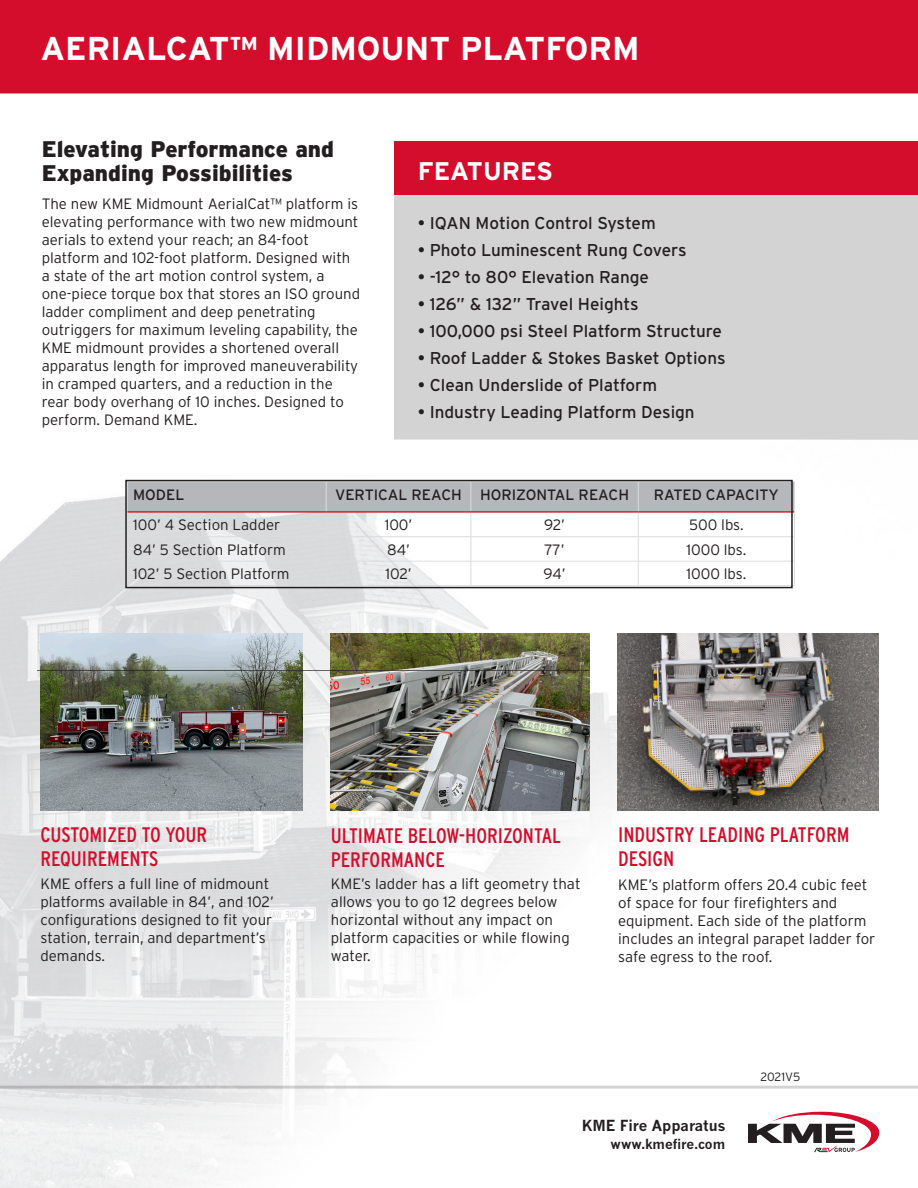
<style>
.page{position:relative;width:918px;height:1188px;background:#fff}
.page>*{position:absolute;margin:0;border:0;box-sizing:border-box;transform-origin:0 0}
.t1{font:700 33px "Interstate";color:#fff}
.t2{font:700 25.5px "Interstate";color:#fff}
.t3{font:900 22.5px/24px "Interstate";color:#231f20}
.t4{font:condensed 21px/24px "Interstate";color:#d30d2b}
.t5{font:17.1px "Interstate";color:#231f20}
.t6{font:300 15px/18px "Interstate";color:#231f20}
.t7{font:15px "Interstate";color:#231f20}
.t8{font:700 15px "News Gothic MT Std";color:#231f20}
.t9{font:700 13.5px "News Gothic MT Std";color:#231f20}
.t10{font:300 12px "Interstate";color:#231f20}
</style>
<div class="page">
<div style="left:394px;top:195px;width:524px;height:245px;background:#d3d3d3"></div>
<img style="left:0;top:479px;width:918px;height:709px">
<img style="left:40px;top:634px;width:262px;height:176px">
<div style="left:0;top:0;width:918px;height:94px;background:#d30d2b"></div>
<hr style="left:0;top:1086px;width:918px;height:3px;background:#231f20">
<svg style="left:748px;top:1112px;width:131px;height:40px"></svg>
<img style="left:618px;top:634px;width:261px;height:176px">
<img style="left:331px;top:634px;width:259px;height:176px">
<hr style="left:37px;top:670px;width:553px;height:1px;background:#231f20">
<div style="left:394px;top:141px;width:524px;height:54px;background:#d30d2b"></div>
<hr style="left:638px;top:585px;width:157px;height:1px;background:#dcdddf">
<hr style="left:638px;top:481px;width:157px;height:1px;background:#dcdddf">
<svg style="left:128px;top:482px;width:667px;height:103px"></svg>
<hr style="left:794px;top:482px;width:1px;height:30px;background:#dcdddf">
<hr style="left:128px;top:511px;width:198px;height:2px;background:#d1232a">
<hr style="left:326px;top:511px;width:145px;height:2px;background:#d1232a">
<hr style="left:471px;top:511px;width:167px;height:2px;background:#d1232a">
<hr style="left:638px;top:511px;width:156px;height:2px;background:#d1232a">
<div style="left:125px;top:480px;width:668px;height:108px;border:2px solid #231f20"></div>
<p class="t1" style="left:40px;top:28px;width:601px">AERIALCAT™ MIDMOUNT PLATFORM</p>
<p class="t3" style="left:42px;top:137px;width:294px">Elevating Performance and<br>Expanding Possibilities</p>
<p class="t6" style="left:42px;top:195px;width:320px">The new KME Midmount AerialCat™ platform is elevating performance with two new midmount aerials to extend your reach; an 84-foot platform and 102-foot platform. Designed with a state of the art motion control system, a one-piece torque box that stores an ISO ground ladder compliment and deep penetrating outriggers for maximum leveling capability, the KME midmount provides a shortened overall apparatus length for improved maneuverability in cramped quarters, and a reduction in the rear body overhang of 10 inches. Designed to perform. Demand KME.</p>
<p class="t2" style="left:418px;top:155px;width:137px">FEATURES</p>
<p class="t5" style="left:418px;top:212px;width:239px">• IQAN Motion Control System</p>
<p class="t5" style="left:418px;top:239px;width:270px">• Photo Luminescent Rung Covers</p>
<p class="t5" style="left:418px;top:266px;width:233px">• -12° to 80° Elevation Range</p>
<p class="t5" style="left:418px;top:293px;width:223px">• 126” &amp; 132” Travel Heights</p>
<p class="t5" style="left:418px;top:320px;width:306px">• 100,000 psi Steel Platform Structure</p>
<p class="t5" style="left:418px;top:348px;width:309px">• Roof Ladder &amp; Stokes Basket Options</p>
<p class="t5" style="left:418px;top:375px;width:241px">• Clean Underslide of Platform</p>
<p class="t5" style="left:418px;top:402px;width:278px">• Industry Leading Platform Design</p>
<p class="t7" style="left:133px;top:485px;width:53px">MODEL</p>
<p class="t7" style="left:335px;top:485px;width:128px">VERTICAL REACH</p>
<p class="t7" style="left:480px;top:485px;width:151px">HORIZONTAL REACH</p>
<p class="t7" style="left:654px;top:485px;width:127px">RATED CAPACITY</p>
<p class="t6" style="left:133px;top:516px;width:149px">100’ 4 Section Ladder</p>
<p class="t6" style="left:385px;top:516px;width:29px">100’</p>
<p class="t6" style="left:544px;top:516px;width:23px">92’</p>
<p class="t6" style="left:689px;top:516px;width:56px">500 lbs.</p>
<p class="t6" style="left:133px;top:540px;width:154px">84’ 5 Section Platform</p>
<p class="t6" style="left:387px;top:540px;width:24px">84’</p>
<p class="t6" style="left:544px;top:540px;width:22px">77’</p>
<p class="t6" style="left:686px;top:540px;width:61px">1000 lbs.</p>
<p class="t6" style="left:133px;top:565px;width:158px">102’ 5 Section Platform</p>
<p class="t6" style="left:385px;top:565px;width:28px">102’</p>
<p class="t6" style="left:544px;top:565px;width:24px">94’</p>
<p class="t6" style="left:686px;top:565px;width:61px">1000 lbs.</p>
<p class="t4" style="left:40px;top:823px;width:168px">CUSTOMIZED TO YOUR<br>REQUIREMENTS</p>
<p class="t6" style="left:40px;top:874px;width:235px">KME offers a full line of midmount platforms available in 84’, and 102’ configurations designed to fit your station, terrain, and department’s demands.</p>
<p class="t4" style="left:331px;top:823px;width:231px">ULTIMATE BELOW-HORIZONTAL<br>PERFORMANCE</p>
<p class="t6" style="left:331px;top:875px;width:251px">KME’s ladder has a lift geometry that allows you to go 12 degrees below horizontal without any impact on platform capacities or while flowing water.</p>
<p class="t4" style="left:618px;top:823px;width:233px">INDUSTRY LEADING PLATFORM<br>DESIGN</p>
<p class="t6" style="left:618px;top:876px;width:259px">KME’s platform offers 20.4 cubic feet of space for four firefighters and equipment. Each side of the platform includes an integral parapet ladder for safe egress to the roof.</p>
<p class="t10" style="left:760px;top:1069px;width:41px">2021V5</p>
<p class="t8" style="left:582px;top:1116px;width:145px">KME Fire Apparatus</p>
<p class="t9" style="left:611px;top:1135px;width:116px">www.kmefire.com</p>
</div>
